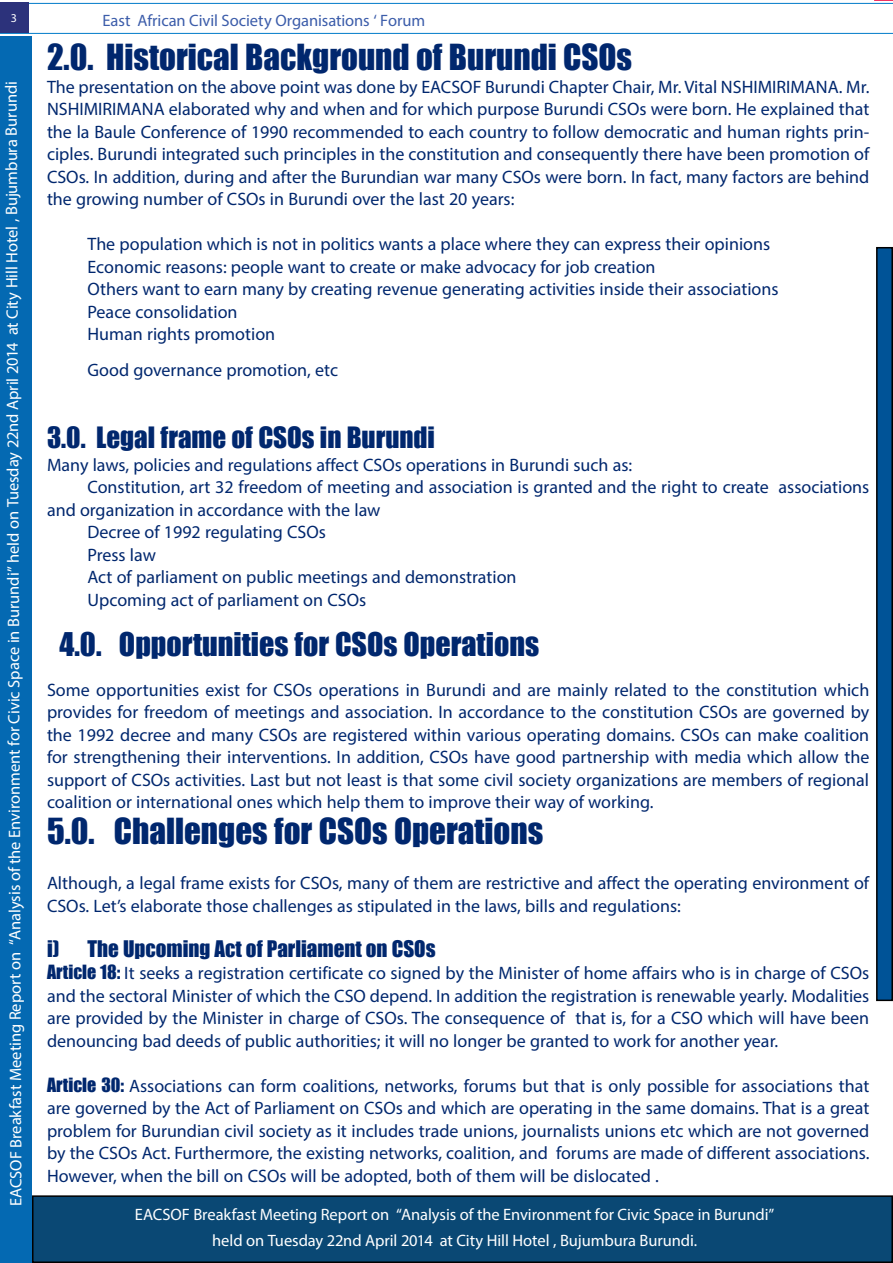
<style>
.page{position:relative;width:893px;height:1263px;background:#fff}
.page>*{position:absolute;margin:0;border:0;box-sizing:border-box;transform-origin:0 0}
.t1{font:33px "Impact";color:#00276e}
.t2{font:30px "Impact";color:#00276e}
.t3{font:27px "Impact";color:#00276e}
.t4{font:21px "Impact";color:#00276e}
.t5{font:18px/22.5px "Myriad Pro";color:#00276e;text-align:justify}
.t6{font:16.5px/25.5px "Myriad Pro";letter-spacing:-.005em;color:#fff;text-align:center}
.t7{font:16.5px "Myriad Pro";letter-spacing:-.005em;color:#3c5daa}
.t8{font:12px "Myriad Pro";color:#fff}
.s1{font-family:"Impact"}
</style>
<div class="page">
<svg style="left:874px;top:0;width:19px;height:1px"></svg>
<hr style="left:0;top:3px;width:893px;height:1px;background:#007bc9">
<hr style="left:0;top:33px;width:893px;height:1px;background:#007bc9">
<div style="left:0;top:3px;width:29px;height:30px;background:#2c327b"></div>
<div style="left:0;top:36px;width:32px;height:1227px;background:#0469b2"></div>
<div style="left:877px;top:248px;width:15px;height:752px;background:#005397"></div>
<div style="left:876px;top:247px;width:17px;height:754px;border:2px solid #000"></div>
<div style="left:33px;top:1196px;width:859px;height:66px;background:#0a4874"></div>
<div style="left:32px;top:1195px;width:861px;height:68px;border:2px solid #000"></div>
<p class="t8" style="left:11px;top:11px;width:8px">3</p>
<p class="t7" style="left:102px;top:11px;width:324px">East African Civil Society Organisations ‘ Forum</p>
<p class="t6" style="left:1px;top:1206px;width:1127px;rotate:-90deg">EACSOF Breakfast Meeting Report on “Analysis of the Environment for Civic Space in Burundi” held on Tuesday 22nd April 2014 at City Hill Hotel , Bujumbura Burundi</p>
<h1 class="t1" style="left:47px;top:32px;width:587px">2.0. Historical Background of Burundi CSOs</h1>
<p class="t5" style="left:47px;top:75px;width:824px">The presentation on the above point was done by EACSOF Burundi Chapter Chair, Mr. Vital NSHIMIRIMANA. Mr.<br>NSHIMIRIMANA elaborated why and when and for which purpose Burundi CSOs were born. He explained that the la Baule Conference of 1990 recommended to each country to follow democratic and human rights prin&shy;ciples. Burundi integrated such principles in the constitution and consequently there have been promotion of CSOs. In addition, during and after the Burundian war many CSOs were born. In fact, many factors are behind the growing number of CSOs in Burundi over the last 20 years:</p>
<p class="t5" style="left:88px;top:233px;width:693px;text-align:left">The population which is not in politics wants a place where they can express their opinions Economic reasons: people want to create or make advocacy for job creation<br>Others want to earn many by creating revenue generating activities inside their associations Peace consolidation<br>Human rights promotion</p>
<p class="t5" style="left:88px;top:359px;width:252px">Good governance promotion, etc</p>
<h3 class="t3" style="left:47px;top:417px;width:389px">3.0. Legal frame of CSOs in Burundi</h3>
<p class="t5" style="left:47px;top:453px;width:587px">Many laws, policies and regulations affect CSOs operations in Burundi such as:</p>
<p class="t5" style="left:88px;top:476px;width:783px">Constitution, art 32 freedom of meeting and association is granted and the right to create associations</p>
<p class="t5" style="left:47px;top:498px;width:335px">and organization in accordance with the law</p>
<p class="t5" style="left:88px;top:521px;width:240px">Decree of 1992 regulating CSOs</p>
<p class="t5" style="left:88px;top:543px;width:70px">Press law</p>
<p class="t5" style="left:88px;top:566px;width:431px">Act of parliament on public meetings and demonstration</p>
<p class="t5" style="left:88px;top:588px;width:280px">Upcoming act of parliament on CSOs</p>
<h2 class="t2" style="left:59px;top:621px;width:481px">4.0. Opportunities for CSOs Operations</h2>
<p class="t5" style="left:47px;top:678px;width:824px">Some opportunities exist for CSOs operations in Burundi and are mainly related to the constitution which provides for freedom of meetings and association. In accordance to the constitution CSOs are governed by the 1992 decree and many CSOs are registered within various operating domains. CSOs can make coalition for strengthening their interventions. In addition, CSOs have good partnership with media which allow the support of CSOs activities. Last but not least is that some civil society organizations are members of regional coalition or international ones which help them to improve their way of working.</p>
<h1 class="t1" style="left:47px;top:806px;width:498px">5.0. Challenges for CSOs Operations</h1>
<p class="t5" style="left:47px;top:872px;width:824px">Although, a legal frame exists for CSOs, many of them are restrictive and affect the operating environment of<br>CSOs. Let’s elaborate those challenges as stipulated in the laws, bills and regulations:</p>
<p class="t4" style="left:47px;top:932px;width:390px">i) The Upcoming Act of Parliament on CSOs</p>
<p class="t5" style="left:47px;top:962px;width:824px"><span class="s1">Article 18:</span> It seeks a registration certificate co signed by the Minister of home affairs who is in charge of CSOs and the sectoral Minister of which the CSO depend. In addition the registration is renewable yearly. Modalities are provided by the Minister in charge of CSOs. The consequence of that is, for a CSO which will have been denouncing bad deeds of public authorities; it will no longer be granted to work for another year.</p>
<p class="t5" style="left:47px;top:1074px;width:824px"><span class="s1">Article 30:</span> Associations can form coalitions, networks, forums but that is only possible for associations that are governed by the Act of Parliament on CSOs and which are operating in the same domains. That is a great problem for Burundian civil society as it includes trade unions, journalists unions etc which are not governed by the CSOs Act. Furthermore, the existing networks, coalition, and forums are made of different associations.<br>However, when the bill on CSOs will be adopted, both of them will be dislocated .</p>
<p class="t6" style="left:135px;top:1202px;width:641px">EACSOF Breakfast Meeting Report on “Analysis of the Environment for Civic Space in Burundi” held on Tuesday 22nd April 2014 at City Hill Hotel , Bujumbura Burundi.</p>
</div>
